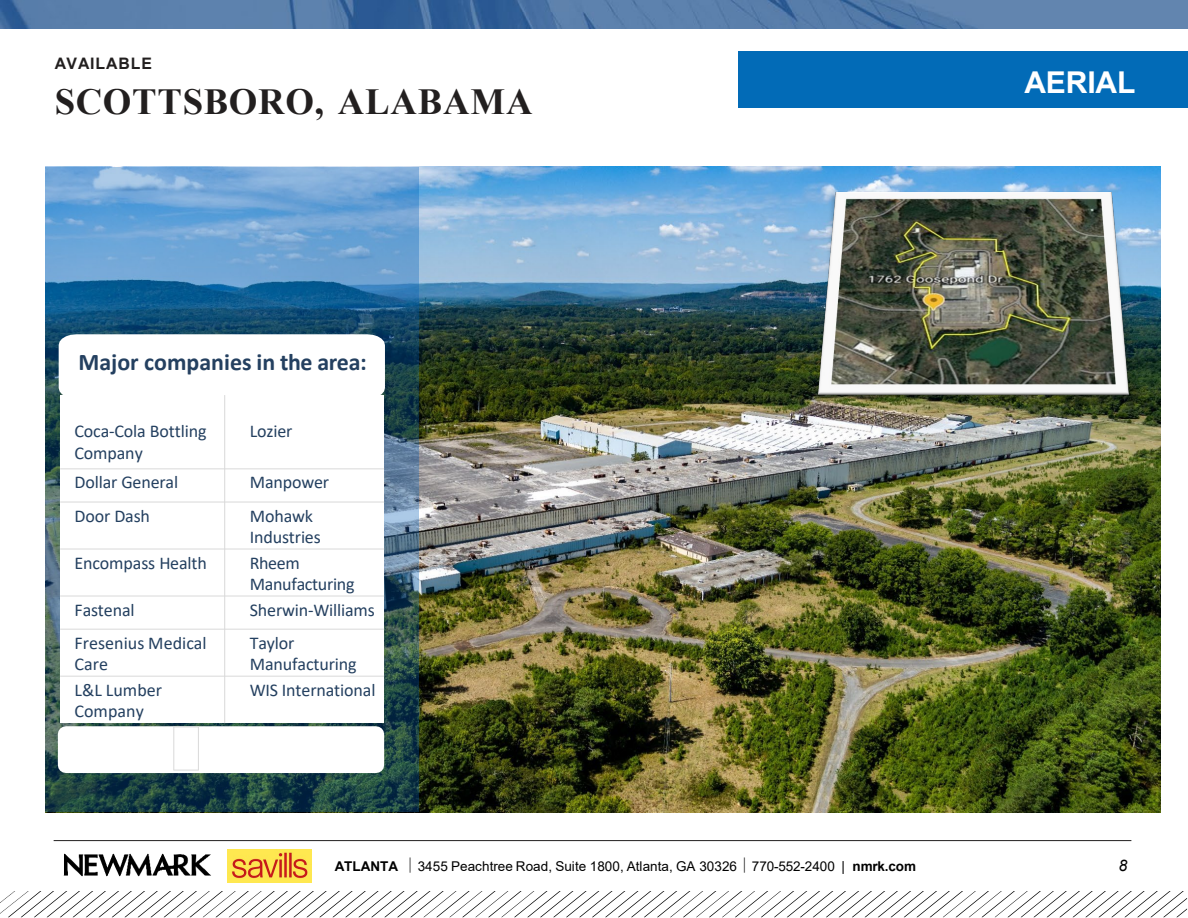
<style>
.page{position:relative;width:1188px;height:918px;background:#fff}
.page>*{position:absolute;margin:0;border:0;box-sizing:border-box;transform-origin:0 0}
.t1{font:700 36.75px "Times New Roman";letter-spacing:.02em;color:#221f1f}
.t2{font:700 30px "Arial";letter-spacing:-.005em;color:#fff}
.t3{font:700 24px "Calibri";color:#244060}
.t4{font:18px/21.6px "Calibri";letter-spacing:-.01em;color:#244060}
.t5{font:700 15.9px "Arial";letter-spacing:.055em;color:#221f1f}
.t6{font:italic 15.9px "Arial";color:#000}
.t7{font:13.5px "Arial";letter-spacing:.005em;color:#000}
.t8{font:700 13.5px "Arial";color:#000}
.s1{font-weight:700}
</style>
<div class="page">
<hr style="left:54px;top:840px;width:1077px;height:1px;background:#221f1f">
<img style="left:0;top:0;width:1188px;height:29px">
<img style="left:1px;top:896px;width:7px;height:17px">
<svg style="left:8px;top:891px;width:1179px;height:26px"></svg>
<img style="left:64px;top:853px;width:147px;height:23px">
<div style="left:738px;top:52px;width:450px;height:56px;background:#026bb7"></div>
<img style="left:45px;top:167px;width:1116px;height:645px">
<div style="left:45px;top:167px;width:373px;height:644px;background:#005db8;opacity:.33"></div>
<svg style="left:59px;top:334px;width:326px;height:65px"></svg>
<div style="left:60px;top:395px;width:165px;height:74px;background:#fff"></div>
<div style="left:225px;top:395px;width:159px;height:74px;background:#fff"></div>
<div style="left:60px;top:469px;width:165px;height:33px;background:#fff"></div>
<div style="left:225px;top:469px;width:159px;height:33px;background:#fff"></div>
<div style="left:60px;top:502px;width:165px;height:47px;background:#fff"></div>
<div style="left:225px;top:502px;width:159px;height:47px;background:#fff"></div>
<div style="left:60px;top:549px;width:165px;height:47px;background:#fff"></div>
<div style="left:225px;top:549px;width:159px;height:47px;background:#fff"></div>
<div style="left:60px;top:596px;width:165px;height:33px;background:#fff"></div>
<div style="left:225px;top:596px;width:159px;height:33px;background:#fff"></div>
<div style="left:60px;top:629px;width:165px;height:47px;background:#fff"></div>
<div style="left:225px;top:629px;width:159px;height:47px;background:#fff"></div>
<div style="left:60px;top:676px;width:165px;height:47px;background:#fff"></div>
<div style="left:225px;top:676px;width:159px;height:47px;background:#fff"></div>
<hr style="left:224px;top:395px;width:1px;height:328px;background:#d9d9d9">
<hr style="left:60px;top:469px;width:324px;height:1px;background:#d9d9d9">
<hr style="left:60px;top:502px;width:324px;height:1px;background:#d9d9d9">
<hr style="left:60px;top:549px;width:324px;height:1px;background:#d9d9d9">
<hr style="left:60px;top:596px;width:324px;height:1px;background:#d9d9d9">
<hr style="left:60px;top:629px;width:324px;height:1px;background:#d9d9d9">
<hr style="left:60px;top:676px;width:324px;height:1px;background:#d9d9d9">
<svg style="left:58px;top:726px;width:326px;height:47px"></svg>
<img style="left:805px;top:188px;width:341px;height:227px">
<img style="left:228px;top:849px;width:83px;height:33px">
<p class="t5" style="left:55px;top:52px;width:99px">AVAILABLE</p>
<p class="t1" style="left:55px;top:75px;width:479px">SCOTTSBORO, ALABAMA</p>
<p class="t3" style="left:78px;top:345px;width:290px">Major companies in the area:</p>
<p class="t4" style="left:75px;top:420px;width:133px">Coca-Cola Bottling<br>Company</p>
<p class="t4" style="left:250px;top:420px;width:44px">Lozier</p>
<p class="t4" style="left:75px;top:471px;width:105px">Dollar General</p>
<p class="t4" style="left:250px;top:471px;width:81px">Manpower</p>
<p class="t4" style="left:75px;top:504px;width:77px">Door Dash</p>
<p class="t4" style="left:250px;top:504px;width:73px">Mohawk<br>Industries</p>
<p class="t4" style="left:75px;top:551px;width:134px">Encompass Health</p>
<p class="t4" style="left:250px;top:551px;width:106px">Rheem<br>Manufacturing</p>
<p class="t4" style="left:75px;top:598px;width:62px">Fastenal</p>
<p class="t4" style="left:250px;top:598px;width:127px">Sherwin-Williams</p>
<p class="t4" style="left:75px;top:632px;width:134px">Fresenius Medical<br>Care</p>
<p class="t4" style="left:250px;top:632px;width:108px">Taylor<br>Manufacturing</p>
<p class="t4" style="left:75px;top:679px;width:89px">L&amp;L Lumber<br>Company</p>
<p class="t4" style="left:250px;top:679px;width:127px">WIS International</p>
<h2 class="t2" style="left:1024px;top:61px;width:113px">AERIAL</h2>
<p class="t8" style="left:335px;top:857px;width:65px">ATLANTA</p>
<p class="t7" style="left:418px;top:857px;width:500px">3455 Peachtree Road, Suite 1800, Atlanta, GA 30326 770-552-2400 | <span class="s1">nmrk.com</span></p>
<p class="t6" style="left:1118px;top:855px;width:10px">8</p>
</div>
